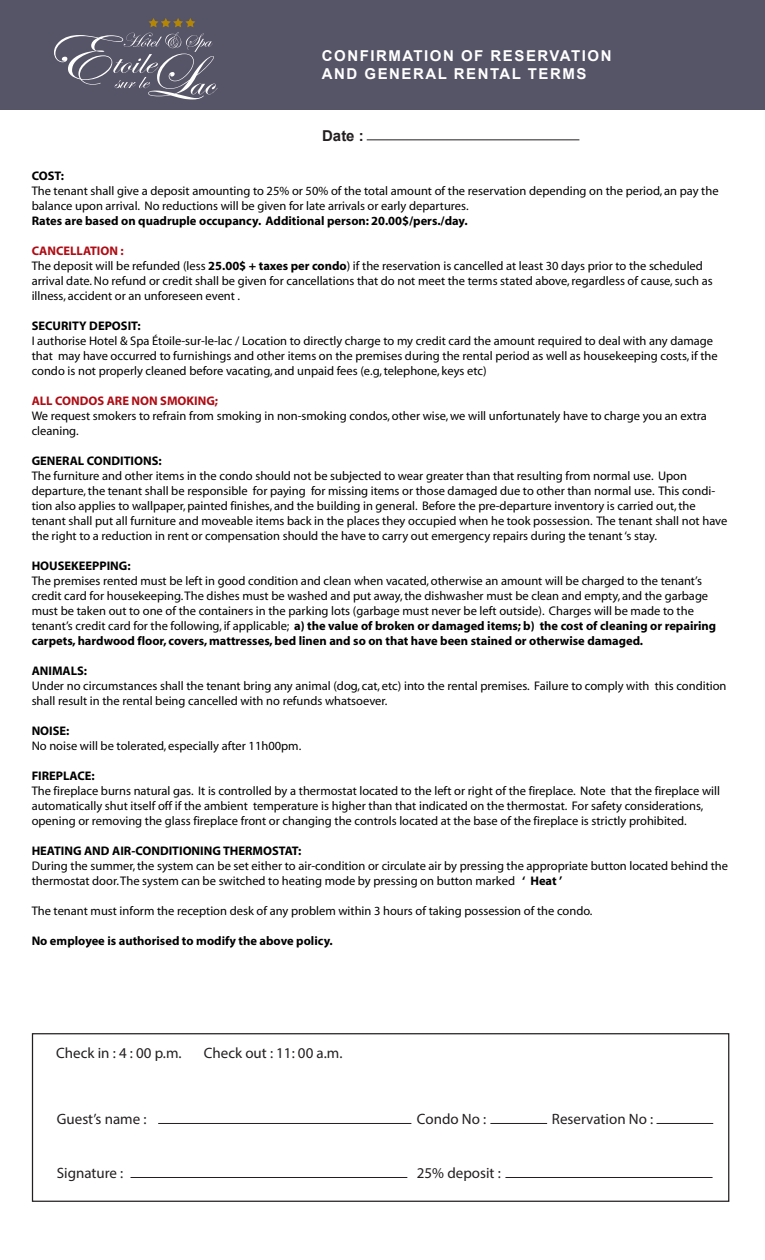
<style>
.page{position:relative;width:765px;height:1260px;background:#fff}
.page>*{position:absolute;margin:0;border:0;box-sizing:border-box;transform-origin:0 0}
.t1{font:15px "Myriad Pro";color:#231f20}
.t2{font:700 15px/18px "Arial";letter-spacing:.1em;color:#fff}
.t3{font:700 15px "Arial";color:#231f20}
.t4{font:12.5px/15px "Myriad";color:#000001}
.t5{font:700 12.5px "Myriad";color:#000001}
.t6{font:700 12.5px "Myriad Pro";color:#000001}
.t7{font:700 12.5px "Myriad";color:#ae0c14}
.s1{font-weight:700;color:#ae0c14}
.s2{font-weight:700}
</style>
<div class="page">
<div style="left:0;top:0;width:765px;height:110px;background:#565467"></div>
<div style="left:32px;top:1033px;width:697px;height:169px;background:#fff;border:1px solid #231f20"></div>
<svg style="left:54px;top:18px;width:164px;height:81px"></svg>
<hr style="left:158px;top:1123px;width:253px;height:1px;background:#231f20">
<hr style="left:131px;top:1177px;width:276px;height:1px;background:#231f20">
<hr style="left:505px;top:1177px;width:208px;height:1px;background:#231f20">
<hr style="left:490px;top:1123px;width:57px;height:1px;background:#231f20">
<hr style="left:657px;top:1123px;width:56px;height:1px;background:#231f20">
<hr style="left:367px;top:140px;width:212px;height:1px;background:#231f20">
<p class="t2" style="left:322px;top:47px;width:291px">CONFIRMATION OF RESERVATION<br>AND GENERAL RENTAL TERMS</p>
<p class="t3" style="left:322px;top:125px;width:43px">Date :</p>
<p class="t5" style="left:32px;top:169px;width:34px">COST:</p>
<p class="t4" style="left:32px;top:183px;width:688px">The tenant shall give a deposit amounting to 25% or 50% of the total amount of the reservation depending on the period, an pay the balance upon arrival. No reductions will be given for late arrivals or early departures.</p>
<p class="t5" style="left:32px;top:214px;width:438px">Rates are based on quadruple occupancy. Additional person: 20.00$/pers./day.</p>
<p class="t4" style="left:32px;top:243px;width:683px"><span class="s1">CANCELLATION :<br></span>The deposit will be refunded (less <span class="s2">25.00$ + taxes per condo</span>) if the reservation is cancelled at least 30 days prior to the scheduled arrival date. No refund or credit shall be given for cancellations that do not meet the terms stated above, regardless of cause, such as illness, accident or an unforeseen event .</p>
<p class="t5" style="left:32px;top:319px;width:111px">SECURITY DEPOSIT:</p>
<p class="t4" style="left:32px;top:333px;width:688px">I authorise Hotel &amp; Spa Étoile-sur-le-lac / Location to directly charge to my credit card the amount required to deal with any damage that may have occurred to furnishings and other items on the premises during the rental period as well as housekeeping costs, if the condo is not properly cleaned before vacating, and unpaid fees (e.g, telephone, keys etc)</p>
<p class="t7" style="left:32px;top:394px;width:188px">ALL CONDOS ARE NON SMOKING;</p>
<p class="t4" style="left:32px;top:408px;width:677px">We request smokers to refrain from smoking in non-smoking condos, other wise, we will unfortunately have to charge you an extra cleaning.</p>
<p class="t5" style="left:32px;top:454px;width:132px">GENERAL CONDITIONS:</p>
<p class="t4" style="left:32px;top:468px;width:697px">The furniture and other items in the condo should not be subjected to wear greater than that resulting from normal use. Upon departure, the tenant shall be responsible for paying for missing items or those damaged due to other than normal use. This condi&shy;tion also applies to wallpaper, painted finishes, and the building in general. Before the pre-departure inventory is carried out, the tenant shall put all furniture and moveable items back in the places they occupied when he took possession. The tenant shall not have the right to a reduction in rent or compensation should the have to carry out emergency repairs during the tenant ‘s stay.</p>
<p class="t5" style="left:32px;top:559px;width:101px">HOUSEKEEPPING:</p>
<p class="t4" style="left:32px;top:573px;width:686px">The premises rented must be left in good condition and clean when vacated, otherwise an amount will be charged to the tenant’s credit card for housekeeping. The dishes must be washed and put away, the dishwasher must be clean and empty, and the garbage must be taken out to one of the containers in the parking lots (garbage must never be left outside). Charges will be made to the tenant’s credit card for the following, if applicable; <span class="s2">a) the value of broken or damaged items; b) the cost of cleaning or repairing carpets, hardwood floor, covers, mattresses, bed linen and so on that have been stained or otherwise damaged.</span></p>
<p class="t5" style="left:32px;top:664px;width:57px">ANIMALS:</p>
<p class="t4" style="left:32px;top:678px;width:696px">Under no circumstances shall the tenant bring any animal (dog, cat, etc) into the rental premises. Failure to comply with this condition shall result in the rental being cancelled with no refunds whatsoever.</p>
<p class="t5" style="left:32px;top:724px;width:39px">NOISE:</p>
<p class="t4" style="left:32px;top:738px;width:271px">No noise will be tolerated, especially after 11h00pm.</p>
<p class="t5" style="left:32px;top:769px;width:65px">FIREPLACE:</p>
<p class="t4" style="left:32px;top:783px;width:690px">The fireplace burns natural gas. It is controlled by a thermostat located to the left or right of the fireplace. Note that the fireplace will automatically shut itself off if the ambient temperature is higher than that indicated on the thermostat. For safety considerations, opening or removing the glass fireplace front or changing the controls located at the base of the fireplace is strictly prohibited.</p>
<p class="t5" style="left:32px;top:844px;width:271px">HEATING AND AIR-CONDITIONING THERMOSTAT:</p>
<p class="t4" style="left:32px;top:858px;width:698px">During the summer, the system can be set either to air-condition or circulate air by pressing the appropriate button located behind the thermostat door. The system can be switched to heating mode by pressing on button marked <span class="s2">‘ Heat ’</span></p>
<p class="t4" style="left:32px;top:903px;width:562px">The tenant must inform the reception desk of any problem within 3 hours of taking possession of the condo.</p>
<p class="t6" style="left:32px;top:932px;width:303px">No employee is authorised to modify the above policy.</p>
<p class="t1" style="left:56px;top:1044px;width:127px">Check in : 4 : 00 p.m.</p>
<p class="t1" style="left:204px;top:1044px;width:140px">Check out : 11: 00 a.m.</p>
<p class="t1" style="left:57px;top:1110px;width:91px">Guest’s name :</p>
<p class="t1" style="left:417px;top:1110px;width:71px">Condo No :</p>
<p class="t1" style="left:552px;top:1110px;width:103px">Reservation No :</p>
<p class="t1" style="left:57px;top:1164px;width:68px">Signature :</p>
<p class="t1" style="left:417px;top:1164px;width:85px">25% deposit :</p>
</div>
